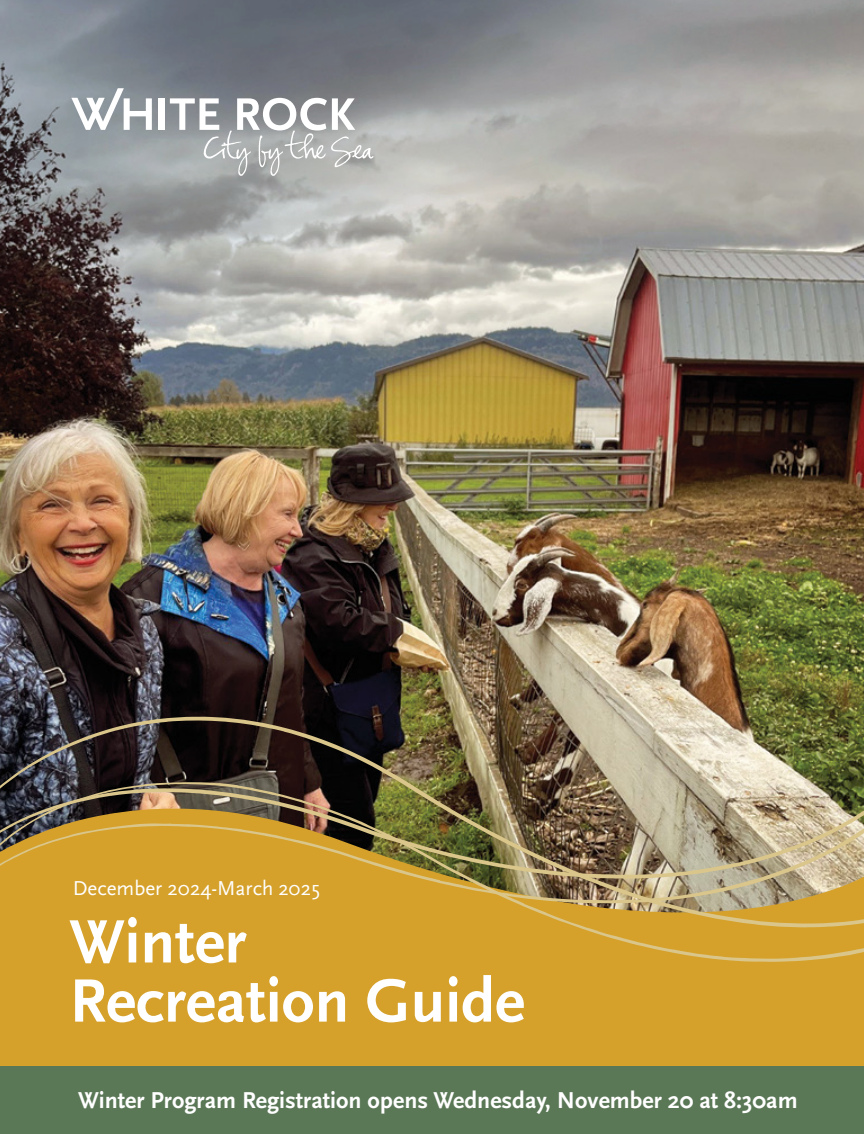
<style>
.page{position:relative;width:864px;height:1134px;background:#fff}
.page>*{position:absolute;margin:0;border:0;box-sizing:border-box;transform-origin:0 0}
.t1{font:700 63.9px/59.1px "Scala Sans Pro";color:#fff}
.t2{font:700 24px "Scala Sans Pro";color:#fff}
.t3{font:21px "Scala Sans Pro";color:#fff}
</style>
<div class="page">
<img style="left:0;top:405px;width:864px;height:228px">
<div style="left:0;top:993px;width:864px;height:51px;background:#d5a12b"></div>
<img style="left:0;top:633px;width:864px;height:360px">
<svg style="left:325px;top:848px;width:12px;height:3px"></svg>
<svg style="left:612px;top:900px;width:14px;height:4px"></svg>
<svg style="left:0;top:0;width:864px;height:405px;background:#92908d"></svg>
<div style="left:159px;top:98px;width:6px;height:32px;background:#fff"></div>
<svg style="left:170px;top:98px;width:204px;height:78px"></svg>
<svg style="left:71px;top:88px;width:81px;height:42px"></svg>
<div style="left:0;top:1044px;width:864px;height:45px;background:#d5a12b"></div>
<div style="left:0;top:1066px;width:864px;height:68px;background:#5a7756"></div>
<p class="t3" style="left:73px;top:877px;width:249px">December 2024-March 2025</p>
<h1 class="t1" style="left:69px;top:913px;width:457px">Winter<br>Recreation Guide</h1>
<p class="t2" style="left:78px;top:1087px;width:721px">Winter Program Registration opens Wednesday, November 20 at 8:30am</p>
</div>
